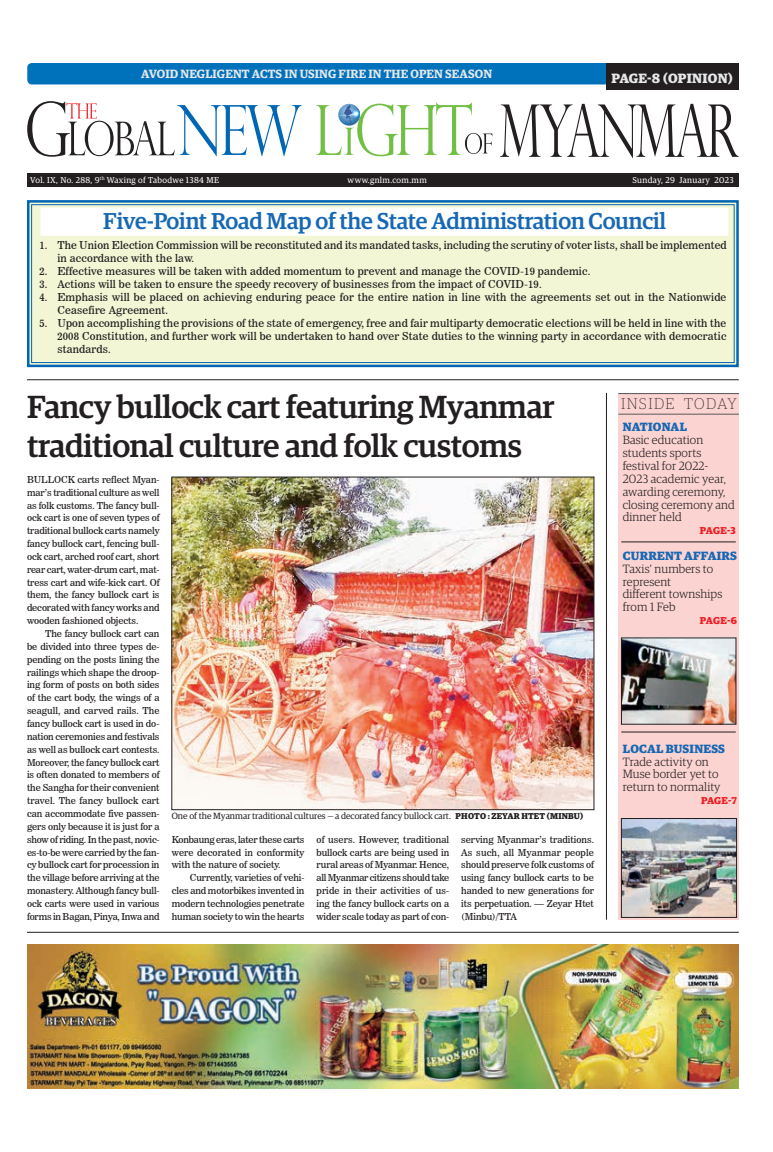
<style>
.page{position:relative;width:773px;height:1152px;background:#fff}
.page>*{position:absolute;margin:0;border:0;box-sizing:border-box;transform-origin:0 0}
.Brief_Head{font:500 32px "Guardian Egyp";letter-spacing:-.01em;color:#231f20}
.Brief_Head-2{font:500 23px "Guardian Egyp";letter-spacing:-.01em;color:#1768b4}
.Normal_Para{font:100 15.5px "Guardian Egyp";letter-spacing:.09em;color:#231f20}
.t1{font:700 13.5px "Guardian Egyp";letter-spacing:.02em;color:#e6e7e9}
.t2{font:300 12px/12.9px "Guardian Egyp";letter-spacing:.01em;color:#231f20}
.t3{font:600 12px "Guardian Egyp";letter-spacing:.01em;color:#e6e7e9}
.t4{font:700 12px "Guardian Egyp";letter-spacing:.02em;color:#1768b4}
._2nd_Body{font:10.8px/13px "News 706 BT Roman C";letter-spacing:.015em;color:#231f20}
.t5{font:700 10px "Guardian Egyp";letter-spacing:-.01em;color:#ee1d23}
._2nd_Body-2{font:9.5px/12.9px "News 706 BT Roman C";letter-spacing:-.01em;color:#231f20;text-align:justify}
.t6{font:9px "Guardian Egyp";color:#231f20}
.t7{font:8.5px "Guardian Egyp";letter-spacing:.04em;color:#fff}
.s1{font-weight:700;font-size:8.5px}
</style>
<div class="page">
<div style="left:27px;top:63px;width:579px;height:21px;background:#0072bc"></div>
<div style="left:606px;top:63px;width:132px;height:26px;background:#231f20"></div>
<div style="left:27px;top:173px;width:711px;height:14px;background:#231f20"></div>
<svg style="left:27px;top:101px;width:274px;height:56px"></svg>
<svg style="left:500px;top:104px;width:238px;height:54px"></svg>
<svg style="left:316px;top:103px;width:176px;height:53px"></svg>
<div style="left:27px;top:200px;width:712px;height:168px;background:#f2f6d5"></div>
<div style="left:31px;top:204px;width:703px;height:159px;border:1px solid #0166b3"></div>
<div style="left:40px;top:208px;width:688px;height:28px;background:#fff"></div>
<hr style="left:27px;top:380px;width:711px;height:1px;background:#231f20">
<div style="left:618px;top:394px;width:121px;height:526px;background:#fbd3d1"></div>
<hr style="left:618px;top:393px;width:121px;height:1px;background:#57585a">
<hr style="left:618px;top:414px;width:121px;height:1px;background:#57585a">
<hr style="left:621px;top:542px;width:114px;height:1px;background:#231f20">
<hr style="left:621px;top:732px;width:114px;height:1px;background:#231f20">
<hr style="left:606px;top:393px;width:1px;height:527px;background:#231f20">
<hr style="left:27px;top:932px;width:711px;height:1px;background:#231f20">
<img style="left:27px;top:945px;width:711px;height:144px">
<img style="left:174px;top:479px;width:418px;height:329px">
<div style="left:172px;top:477px;width:422px;height:333px;border:1px solid #231f20"></div>
<img style="left:623px;top:640px;width:111px;height:82px">
<div style="left:621px;top:638px;width:115px;height:86px;border:1px solid #231f20"></div>
<img style="left:623px;top:820px;width:111px;height:96px">
<div style="left:621px;top:818px;width:115px;height:100px;border:1px solid #231f20"></div>
<p class="t3" style="left:141px;top:65px;width:352px">AVOID NEGLIGENT ACTS IN USING FIRE IN THE OPEN SEASON</p>
<p class="t1" style="left:611px;top:68px;width:123px">PAGE-8 (OPINION)</p>
<p class="t7" style="left:30px;top:174px;width:190px">Vol. IX, No. 288, 9<sup>th</sup> Waxing of Tabodwe 1384 ME</p>
<p class="t7" style="left:347px;top:174px;width:81px">www.gnlm.com.mm</p>
<p class="t7" style="left:632px;top:174px;width:103px">Sunday, 29 January 2023</p>
<p class="Brief_Head-2" style="left:103px;top:204px;width:564px">Five-Point Road Map of the State Administration Council</p>
<p class="_2nd_Body" style="left:57px;top:239px;width:670px;text-indent:-18px">1. The Union Election Commission will be reconstituted and its mandated tasks, including the scrutiny of voter lists, shall be implemented in accordance with the law.</p>
<p class="_2nd_Body" style="left:39px;top:265px;width:552px">2. Effective measures will be taken with added momentum to prevent and manage the COVID-19 pandemic.</p>
<p class="_2nd_Body" style="left:39px;top:278px;width:504px">3. Actions will be taken to ensure the speedy recovery of businesses from the impact of COVID-19.</p>
<p class="_2nd_Body" style="left:57px;top:291px;width:670px;text-indent:-18px">4. Emphasis will be placed on achieving enduring peace for the entire nation in line with the agreements set out in the Nationwide<br>Ceasefire Agreement.</p>
<p class="_2nd_Body" style="left:57px;top:317px;width:670px;text-align:justify;text-indent:-18px">5. Upon accomplishing the provisions of the state of emergency, free and fair multiparty democratic elections will be held in line with the 2008 Constitution, and further work will be undertaken to hand over State duties to the winning party in accordance with democratic standards.</p>
<p class="Brief_Head" style="left:27px;top:384px;width:529px">Fancy bullock cart featuring Myanmar</p>
<p class="Normal_Para" style="left:621px;top:393px;width:117px">INSIDE TODAY</p>
<p class="Brief_Head" style="left:27px;top:422px;width:496px">traditional culture and folk customs</p>
<p class="_2nd_Body-2" style="left:27px;top:473px;width:134px">BULLOCK carts reflect Myan&shy;mar’s traditional culture as well as folk customs. The fancy bull&shy;ock cart is one of seven types of traditional bullock carts namely fancy bullock cart, fencing bull&shy;ock cart, arched roof cart, short rear cart, water-drum cart, mat&shy;tress cart and wife-kick cart. Of them, the fancy bullock cart is decorated with fancy works and wooden fashioned objects.</p>
<p class="_2nd_Body-2" style="left:27px;top:627px;width:134px;text-indent:18px">The fancy bullock cart can be divided into three types de&shy;pending on the posts lining the railings which shape the droop&shy;ing form of posts on both sides of the cart body, the wings of a seagull, and carved rails. The fancy bullock cart is used in do&shy;nation ceremonies and festivals as well as bullock cart contests.<br>Moreover, the fancy bullock cart is often donated to members of the Sangha for their convenient travel. The fancy bullock cart can accommodate five passen&shy;gers only because it is just for a show of riding. In the past, novic&shy;es-to-be were carried by the fan&shy;cy bullock cart for procession in the village before arriving at the monastery. Although fancy bull&shy;ock carts were used in various forms in Bagan, Pinya, Inwa and</p>
<p class="t4" style="left:622px;top:418px;width:66px">NATIONAL</p>
<p class="t2" style="left:622px;top:433px;width:114px">Basic education students sports festival for 2022-<br>2023 academic year, awarding ceremony, closing ceremony and dinner held</p>
<p class="t5" style="left:700px;top:523px;width:37px">PAGE-3</p>
<p class="t4" style="left:622px;top:547px;width:115px">CURRENT AFFAIRS</p>
<p class="t2" style="left:622px;top:561px;width:92px">Taxis’ numbers to represent</p>
<p class="t2" style="left:622px;top:587px;width:101px">different townships from 1 Feb</p>
<p class="t5" style="left:700px;top:613px;width:38px">PAGE-6</p>
<p class="t4" style="left:622px;top:739px;width:104px">LOCAL BUSINESS</p>
<p class="t2" style="left:622px;top:754px;width:99px">Trade activity on<br>Muse border yet to return to normality</p>
<p class="t5" style="left:701px;top:793px;width:37px">PAGE-7</p>
<p class="t6" style="left:172px;top:810px;width:413px">One of the Myanmar traditional cultures — a decorated fancy bullock cart. <span class="s1">PHOTO : ZEYAR HTET (MINBU)</span></p>
<p class="_2nd_Body-2" style="left:172px;top:833px;width:134px">Konbaung eras, later these carts were decorated in conformity with the nature of society.</p>
<p class="_2nd_Body-2" style="left:172px;top:871px;width:134px;text-indent:18px">Currently, varieties of vehi&shy;cles and motorbikes invented in modern technologies penetrate human society to win the hearts</p>
<p class="_2nd_Body-2" style="left:316px;top:833px;width:134px">of users. However, traditional bullock carts are being used in rural areas of Myanmar. Hence, all Myanmar citizens should take pride in their activities of us&shy;ing the fancy bullock carts on a wider scale today as part of con-</p>
<p class="_2nd_Body-2" style="left:461px;top:833px;width:134px">serving Myanmar’s traditions.<br>As such, all Myanmar people should preserve folk customs of using fancy bullock carts to be handed to new generations for its perpetuation. — Zeyar Htet (Minbu)/TTA</p>
</div>
